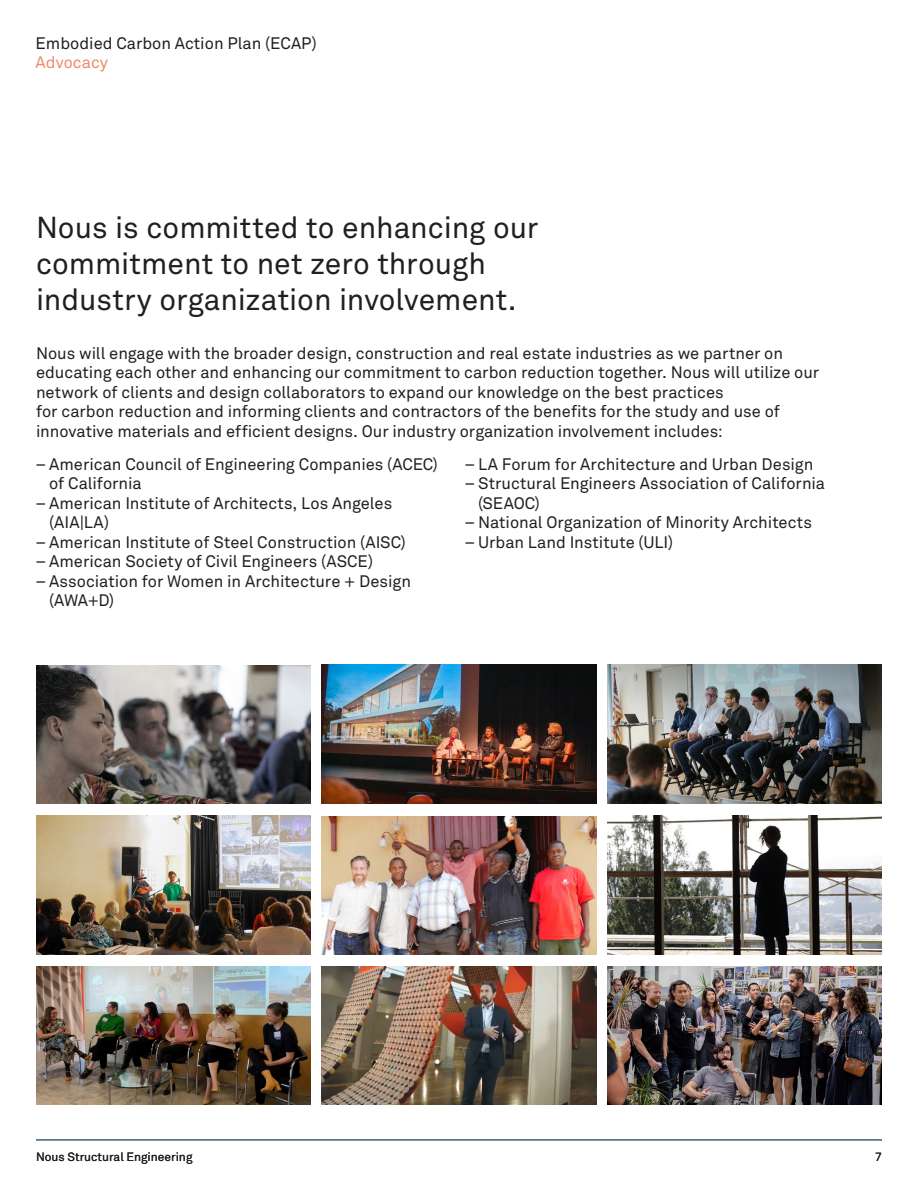
<style>
.page{position:relative;width:918px;height:1188px;background:#fff}
.page>*{position:absolute;margin:0;border:0;box-sizing:border-box;transform-origin:0 0}
.t1{font:30px/36px "Akkurat Std";color:#231f20}
.TOC_Subtitle{font:16.5px/19.5px "Akkurat Std";color:#231f20}
.t2{font:16.5px "Akkurat Std";letter-spacing:.005em;color:#ed8c66}
.Subheading{font:12px "Akkurat Std";color:#231f20}
</style>
<div class="page">
<img style="left:36px;top:966px;width:274px;height:138px">
<hr style="left:36px;top:1140px;width:846px;height:1px;background:#31627b">
<img style="left:36px;top:816px;width:274px;height:138px">
<img style="left:36px;top:666px;width:274px;height:138px">
<img style="left:608px;top:816px;width:274px;height:138px">
<img style="left:322px;top:966px;width:274px;height:138px">
<img style="left:608px;top:966px;width:274px;height:138px">
<img style="left:322px;top:816px;width:274px;height:139px">
<img style="left:322px;top:665px;width:274px;height:138px">
<img style="left:608px;top:665px;width:274px;height:138px">
<p class="TOC_Subtitle" style="left:36px;top:34px;width:283px">Embodied Carbon Action Plan (ECAP)</p>
<p class="t2" style="left:36px;top:53px;width:74px">Advocacy</p>
<p class="t1" style="left:36px;top:210px;width:504px">Nous is committed to enhancing our commitment to net zero through industry organization involvement.</p>
<p class="TOC_Subtitle" style="left:36px;top:344px;width:749px">Nous will engage with the broader design, construction and real estate industries as we partner on</p>
<p class="TOC_Subtitle" style="left:36px;top:363px;width:785px">educating each other and enhancing our commitment to carbon reduction together. Nous will utilize our</p>
<p class="TOC_Subtitle" style="left:36px;top:383px;width:689px">network of clients and design collaborators to expand our knowledge on the best practices</p>
<p class="TOC_Subtitle" style="left:36px;top:402px;width:745px">for carbon reduction and informing clients and contractors of the benefits for the study and use of</p>
<p class="TOC_Subtitle" style="left:36px;top:422px;width:688px">innovative materials and efficient designs. Our industry organization involvement includes:</p>
<p class="TOC_Subtitle" style="left:49px;top:454px;width:390px;text-indent:-14px">– American Council of Engineering Companies (ACEC) of California</p>
<p class="TOC_Subtitle" style="left:49px;top:493px;width:345px;text-indent:-14px">– American Institute of Architects, Los Angeles (AIA|LA)</p>
<p class="TOC_Subtitle" style="left:36px;top:532px;width:372px">– American Institute of Steel Construction (AISC)</p>
<p class="TOC_Subtitle" style="left:36px;top:552px;width:339px">– American Society of Civil Engineers (ASCE)</p>
<p class="TOC_Subtitle" style="left:49px;top:571px;width:363px;text-indent:-14px">– Association for Women in Architecture + Design (AWA+D)</p>
<p class="TOC_Subtitle" style="left:465px;top:454px;width:350px">– LA Forum for Architecture and Urban Design</p>
<p class="TOC_Subtitle" style="left:478px;top:474px;width:349px;text-indent:-14px">– Structural Engineers Association of California (SEAOC)</p>
<p class="TOC_Subtitle" style="left:465px;top:513px;width:349px">– National Organization of Minority Architects</p>
<p class="TOC_Subtitle" style="left:465px;top:532px;width:210px">– Urban Land Institute (ULI)</p>
<p class="Subheading" style="left:36px;top:1150px;width:158px">Nous Structural Engineering</p>
<p class="Subheading" style="left:875px;top:1150px;width:8px">7</p>
</div>
